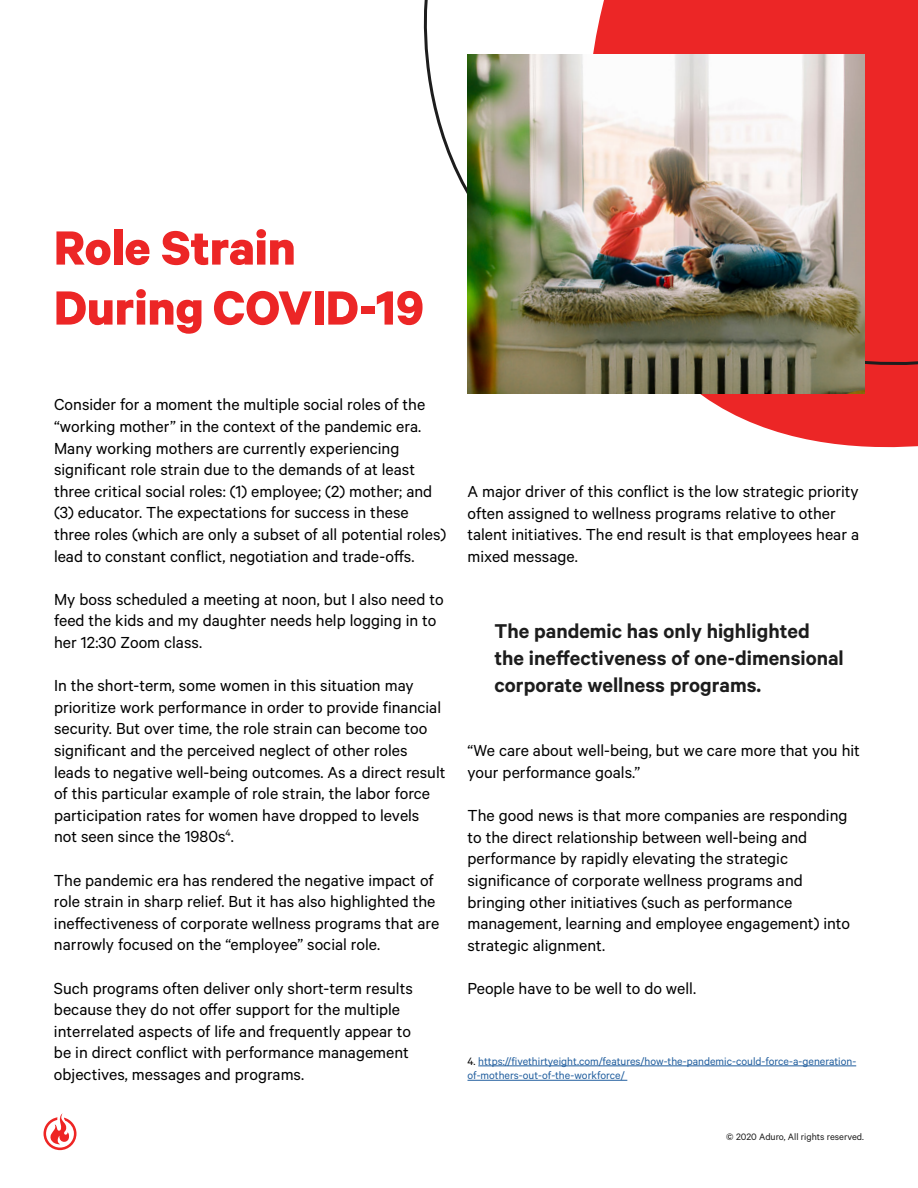
<style>
.page{position:relative;width:918px;height:1188px;background:#fff}
.page>*{position:absolute;margin:0;border:0;box-sizing:border-box;transform-origin:0 0}
.t1{font:700 54px/60px "Calibre";color:#ec2626}
.t2{font:600 22.5px/27px "Calibre";color:#1d1d1d}
.t3{font:18px/21.6px "Calibre";color:#000}
.t4{font:12px/14.4px "Calibre";color:#215e9e}
.t5{font:10.5px "Calibre";color:#1d1d1d}
.s1{color:#000}
</style>
<div class="page">
<svg style="left:44px;top:1113px;width:33px;height:37px"></svg>
<svg style="left:707px;top:399px;width:211px;height:49px;fill:#ec2626"></svg>
<hr style="left:478px;top:1066px;width:378px;height:1px;background:#215e9e">
<hr style="left:467px;top:1080px;width:160px;height:1px;background:#215e9e">
<svg style="left:423px;top:0;width:495px;height:399px"></svg>
<img style="left:467px;top:54px;width:398px;height:339px">
<h1 class="t1" style="left:54px;top:216px;width:371px">Role Strain<br>During COVID-19</h1>
<p class="t3" style="left:54px;top:393px;width:394px">Consider for a moment the multiple social roles of the “working mother” in the context of the pandemic era.<br>Many working mothers are currently experiencing significant role strain due to the demands of at least three critical social roles: (1) employee; (2) mother; and (3) educator. The expectations for success in these three roles (which are only a subset of all potential roles) lead to constant conflict, negotiation and trade-offs.</p>
<p class="t3" style="left:54px;top:588px;width:391px">My boss scheduled a meeting at noon, but I also need to feed the kids and my daughter needs help logging in to her 12:30 Zoom class.</p>
<p class="t3" style="left:54px;top:674px;width:393px">In the short-term, some women in this situation may prioritize work performance in order to provide financial security. But over time, the role strain can become too significant and the perceived neglect of other roles leads to negative well-being outcomes. As a direct result of this particular example of role strain, the labor force participation rates for women have dropped to levels not seen since the 1980s<sup>4</sup>.</p>
<p class="t3" style="left:54px;top:869px;width:387px">The pandemic era has rendered the negative impact of role strain in sharp relief. But it has also highlighted the ineffectiveness of corporate wellness programs that are narrowly focused on the “employee” social role.</p>
<p class="t3" style="left:54px;top:977px;width:360px">Such programs often deliver only short-term results because they do not offer support for the multiple interrelated aspects of life and frequently appear to be in direct conflict with performance management objectives, messages and programs.</p>
<p class="t3" style="left:467px;top:480px;width:393px">A major driver of this conflict is the low strategic priority often assigned to wellness programs relative to other talent initiatives. The end result is that employees hear a mixed message.</p>
<p class="t2" style="left:494px;top:616px;width:351px">The pandemic has only highlighted the ineffectiveness of one-dimensional corporate wellness programs.</p>
<p class="t3" style="left:467px;top:739px;width:394px">“We care about well-being, but we care more that you hit your performance goals.”</p>
<p class="t3" style="left:467px;top:804px;width:384px">The good news is that more companies are responding to the direct relationship between well-being and performance by rapidly elevating the strategic significance of corporate wellness programs and bringing other initiatives (such as performance management, learning and employee engagement) into strategic alignment.</p>
<p class="t3" style="left:467px;top:977px;width:230px">People have to be well to do well.</p>
<p class="t4" style="left:467px;top:1054px;width:390px"><span class="s1">4.</span> https://fivethirtyeight.com/features/how-the-pandemic-could-force-a-generation&shy;of-mothers-out-of-the-workforce/</p>
<p class="t5" style="left:726px;top:1131px;width:139px">© 2020 Aduro, All rights reserved.</p>
</div>
